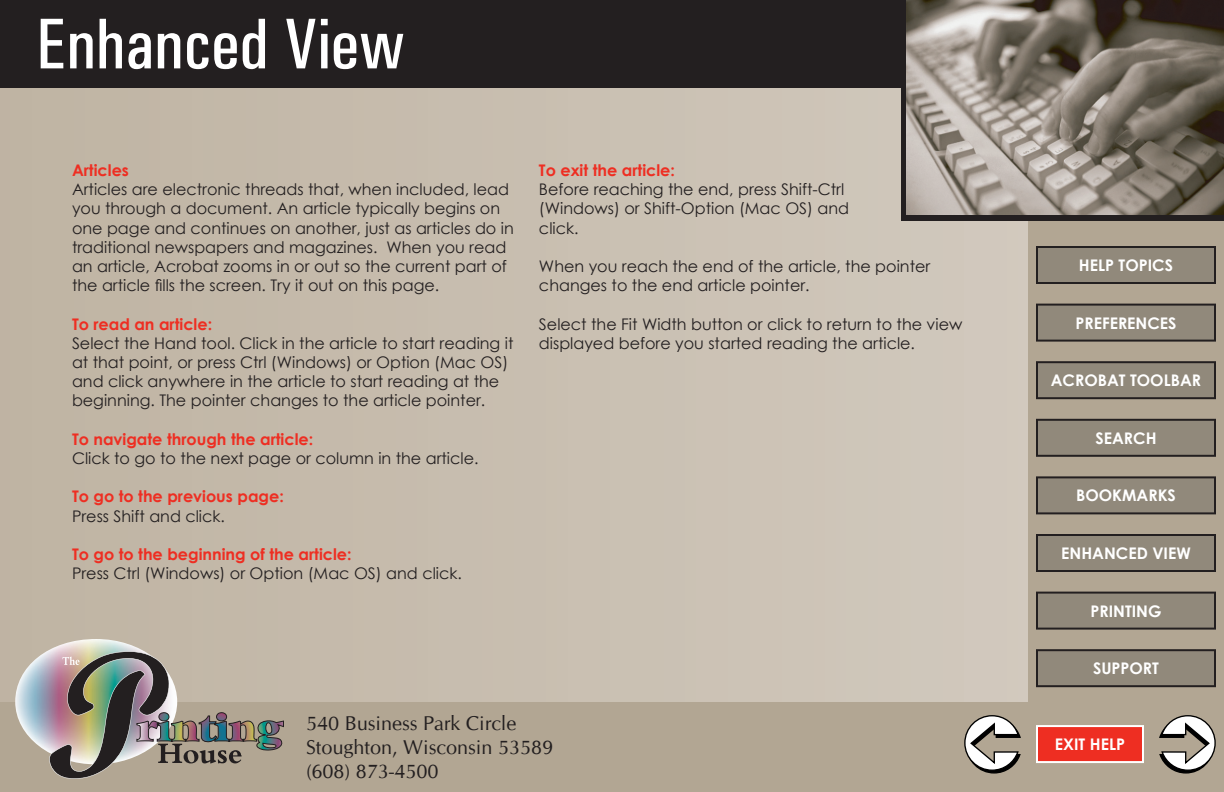
<style>
.page{position:relative;width:1224px;height:792px;background:#fff}
.page>*{position:absolute;margin:0;border:0;box-sizing:border-box;transform-origin:0 0}
.t1{font:500 condensed 72px "Univers";color:#fff}
.t2{font:20px/24px "CG Omega";color:#231f20}
.t3{font:16px/19.2px "Century Gothic";color:#231f20}
.t4{font:700 16px "Century Gothic";color:#ee2e22}
.t5{font:700 16px "Century Gothic";color:#fff}
</style>
<div class="page">
<div style="left:0;top:221px;width:1224px;height:571px;background:#b2a693"></div>
<div style="left:0;top:41px;width:1027px;height:661px;background:#c8beaf"></div>
<div style="left:0;top:0;width:1224px;height:87px;background:#231f20"></div>
<div style="left:901px;top:0;width:323px;height:221px;background:#231f20"></div>
<img style="left:907px;top:0;width:317px;height:215px">
<img style="left:15px;top:639px;width:128px;height:125px">
<img style="left:49px;top:651px;width:235px;height:128px">
<div style="left:1037px;top:362px;width:178px;height:36px;background:#91897b"></div>
<div style="left:1036px;top:361px;width:180px;height:38px;border:2px solid #231f20"></div>
<div style="left:1037px;top:420px;width:178px;height:36px;background:#91897b"></div>
<div style="left:1036px;top:419px;width:180px;height:38px;border:2px solid #231f20"></div>
<div style="left:1037px;top:477px;width:178px;height:36px;background:#91897b"></div>
<div style="left:1036px;top:476px;width:180px;height:38px;border:2px solid #231f20"></div>
<div style="left:1037px;top:535px;width:178px;height:36px;background:#91897b"></div>
<div style="left:1036px;top:534px;width:180px;height:38px;border:2px solid #231f20"></div>
<div style="left:1037px;top:593px;width:178px;height:36px;background:#91897b"></div>
<div style="left:1036px;top:592px;width:180px;height:38px;border:2px solid #231f20"></div>
<div style="left:1037px;top:650px;width:178px;height:36px;background:#91897b"></div>
<div style="left:1036px;top:649px;width:180px;height:38px;border:2px solid #231f20"></div>
<div style="left:1037px;top:305px;width:178px;height:36px;background:#91897b"></div>
<div style="left:1036px;top:304px;width:180px;height:38px;border:2px solid #231f20"></div>
<svg style="left:964px;top:715px;width:58px;height:59px"></svg>
<svg style="left:1158px;top:715px;width:58px;height:59px"></svg>
<div style="left:1037px;top:726px;width:106px;height:36px;background:#ee2e22"></div>
<div style="left:1036px;top:725px;width:108px;height:38px;border:2px solid #fff"></div>
<div style="left:1037px;top:247px;width:178px;height:36px;background:#91897b"></div>
<div style="left:1036px;top:246px;width:180px;height:38px;border:2px solid #231f20"></div>
<h1 class="t1" style="left:36px;top:2px;width:371px">Enhanced View</h1>
<p class="t4" style="left:72px;top:158px;width:58px">Articles</p>
<p class="t3" style="left:72px;top:180px;width:443px">Articles are electronic threads that, when included, lead you through a document. An article typically begins on one page and continues on another, just as articles do in traditional newspapers and magazines. When you read an article, Acrobat zooms in or out so the current part of the article fills the screen. Try it out on this page.</p>
<p class="t4" style="left:72px;top:312px;width:142px">To read an article:</p>
<p class="t3" style="left:72px;top:333px;width:443px">Select the Hand tool. Click in the article to start reading it at that point, or press Ctrl (Windows) or Option (Mac OS) and click anywhere in the article to start reading at the beginning. The pointer changes to the article pointer.</p>
<p class="t4" style="left:72px;top:427px;width:243px">To navigate through the article:</p>
<p class="t3" style="left:72px;top:448px;width:408px">Click to go to the next page or column in the article.</p>
<p class="t4" style="left:72px;top:484px;width:213px">To go to the previous page:</p>
<p class="t3" style="left:72px;top:506px;width:154px">Press Shift and click.</p>
<p class="t4" style="left:72px;top:542px;width:281px">To go to the beginning of the article:</p>
<p class="t3" style="left:72px;top:564px;width:391px">Press Ctrl (Windows) or Option (Mac OS) and click.</p>
<p class="t4" style="left:539px;top:158px;width:137px">To exit the article:</p>
<p class="t3" style="left:539px;top:180px;width:312px">Before reaching the end, press Shift-Ctrl (Windows) or Shift-Option (Mac OS) and click.</p>
<p class="t3" style="left:539px;top:256px;width:393px">When you reach the end of the article, the pointer changes to the end article pointer.</p>
<p class="t3" style="left:539px;top:314px;width:425px">Select the Fit Width button or click to return to the view displayed before you started reading the article.</p>
<p class="t2" style="left:306px;top:711px;width:249px">540 Business Park Circle<br>Stoughton, Wisconsin 53589 (608) 873-4500</p>
<p class="t5" style="left:1079px;top:253px;width:96px">HELP TOPICS</p>
<p class="t5" style="left:1075px;top:311px;width:103px">PREFERENCES</p>
<p class="t5" style="left:1051px;top:368px;width:152px">ACROBAT TOOLBAR</p>
<p class="t5" style="left:1095px;top:426px;width:63px">SEARCH</p>
<p class="t5" style="left:1076px;top:483px;width:101px">BOOKMARKS</p>
<p class="t5" style="left:1061px;top:541px;width:131px">ENHANCED VIEW</p>
<p class="t5" style="left:1090px;top:599px;width:73px">PRINTING</p>
<p class="t5" style="left:1093px;top:656px;width:67px">SUPPORT</p>
<p class="t5" style="left:1055px;top:732px;width:72px">EXIT HELP</p>
</div>
